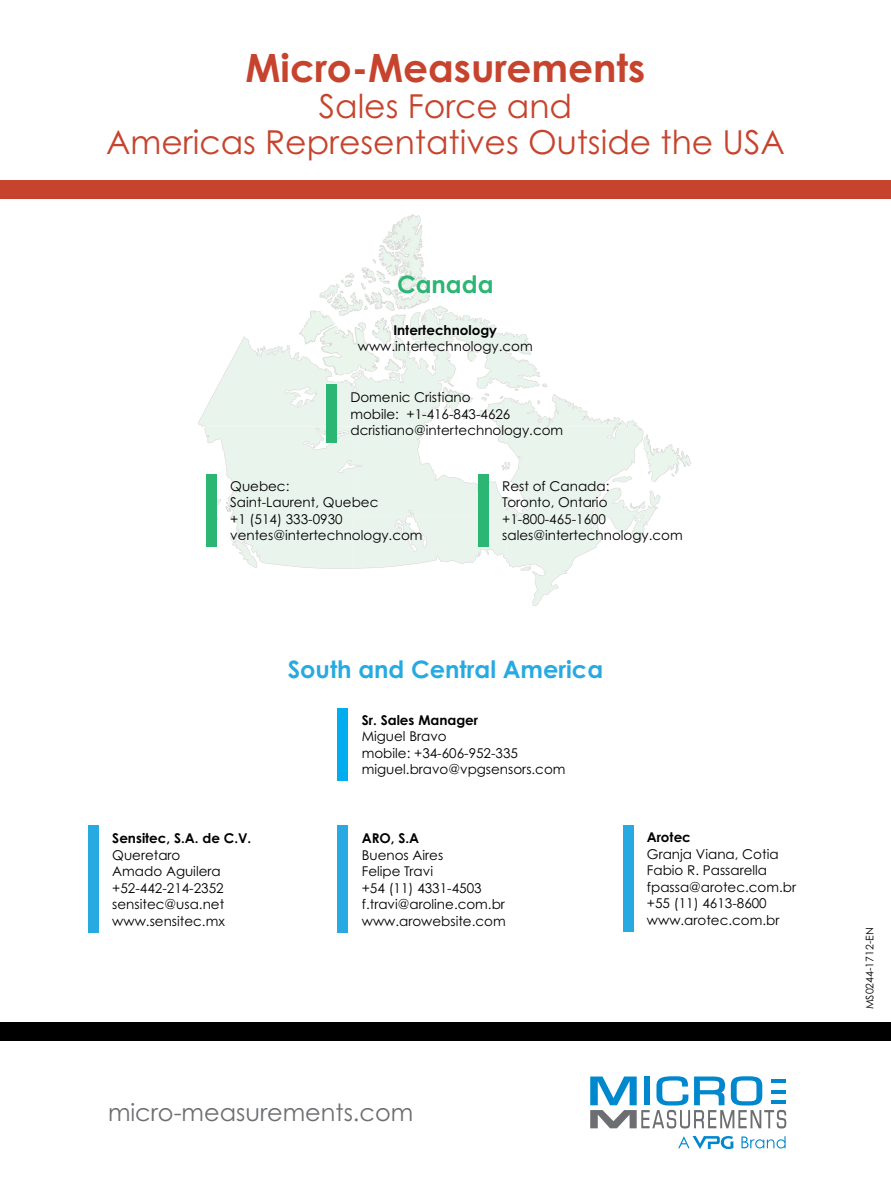
<style>
.page{position:relative;width:891px;height:1188px;background:#fff}
.page>*{position:absolute;margin:0;border:0;box-sizing:border-box;transform-origin:0 0}
.PL-prod-title{font:700 39px "Century Gothic Pro";color:#c6442e}
.PL-prod-subtitle{font:33px/36px "Century Gothic Pro";color:#c6442e;text-align:center}
.URL{font:24px "Century Gothic Pro";color:#6d6e71}
.Subtitle-reps-outsid{font:700 24px "Century Gothic Pro";color:#27aae1}
.Subtitle-reps-outsid-2{font:700 24px "Century Gothic Pro";color:#2bb673}
.Rep-Sales-2nd-Line{font:13.5px/16.5px "Century Gothic Pro";color:#000}
.Rep-Sales-3rd-Line_f{font:13.5px "Century Gothic Pro";color:#000}
.Rep-Sales-First-Line{font:700 13.5px "Century Gothic Pro";color:#000}
.Rep-Sales-3rd-Line_b{font:13.5px "Century Gothic Pro";color:#000}
.PL-prod-title-right{font:10.5px "Century Gothic Pro";color:#000}
.s1{font-weight:700}
</style>
<div class="page">
<svg style="left:678px;top:1136px;width:55px;height:13px"></svg>
<svg style="left:741px;top:1136px;width:45px;height:13px"></svg>
<svg style="left:590px;top:1076px;width:196px;height:53px"></svg>
<div style="left:0;top:180px;width:891px;height:19px;background:#c6442e"></div>
<div style="left:0;top:1022px;width:891px;height:19px;background:#000"></div>
<img style="left:401px;top:214px;width:12px;height:6px">
<img style="left:378px;top:220px;width:43px;height:40px">
<img style="left:362px;top:259px;width:12px;height:20px">
<svg style="left:198px;top:284px;width:463px;height:322px"></svg>
<img style="left:217px;top:502px;width:14px;height:10px">
<img style="left:630px;top:501px;width:15px;height:9px">
<div style="left:338px;top:708px;width:10px;height:73px;background:#00aeef"></div>
<div style="left:88px;top:825px;width:11px;height:107px;background:#27aae1"></div>
<div style="left:338px;top:825px;width:10px;height:107px;background:#27aae1"></div>
<div style="left:623px;top:825px;width:10px;height:106px;background:#27aae1"></div>
<div style="left:326px;top:385px;width:11px;height:58px;background:#2bb673"></div>
<div style="left:206px;top:474px;width:11px;height:73px;background:#2bb673"></div>
<div style="left:478px;top:474px;width:11px;height:73px;background:#2bb673"></div>
<p class="PL-prod-title" style="left:246px;top:43px;width:401px">Micro-Measurements</p>
<p class="PL-prod-subtitle" style="left:106px;top:87px;width:680px">Sales Force and<br>Americas Representatives Outside the USA</p>
<p class="Subtitle-reps-outsid-2" style="left:397px;top:269px;width:98px">Canada</p>
<p class="Rep-Sales-First-Line" style="left:393px;top:321px;width:105px">Intertechnology</p>
<p class="Rep-Sales-3rd-Line_b" style="left:358px;top:338px;width:176px">www.intertechnology.com</p>
<p class="Rep-Sales-3rd-Line_f" style="left:350px;top:389px;width:122px">Domenic Cristiano</p>
<p class="Rep-Sales-3rd-Line_f" style="left:350px;top:406px;width:162px">mobile: +1-416-843-4626</p>
<p class="Rep-Sales-3rd-Line_f" style="left:350px;top:422px;width:214px">dcristiano@intertechnology.com</p>
<p class="Rep-Sales-2nd-Line" style="left:230px;top:477px;width:194px">Quebec:<br>Saint-Laurent, Quebec<br>+1 (514) 333-0930 ventes@intertechnology.com</p>
<p class="Rep-Sales-2nd-Line" style="left:502px;top:477px;width:182px">Rest of Canada:<br>Toronto, Ontario +1-800-465-1600 sales@intertechnology.com</p>
<p class="Subtitle-reps-outsid" style="left:288px;top:654px;width:317px">South and Central America</p>
<p class="Rep-Sales-First-Line" style="left:112px;top:830px;width:140px">Sensitec, S.A. de C.V.</p>
<p class="Rep-Sales-2nd-Line" style="left:112px;top:846px;width:114px">Queretaro<br>Amado Aguilera +52-442-214-2352 sensitec@usa.net www.sensitec.mx</p>
<p class="Rep-Sales-First-Line" style="left:362px;top:712px;width:118px">Sr. Sales Manager</p>
<p class="Rep-Sales-2nd-Line" style="left:362px;top:728px;width:205px">Miguel Bravo<br>mobile: +34-606-952-335 miguel.bravo@vpgsensors.com</p>
<p class="Rep-Sales-2nd-Line" style="left:362px;top:830px;width:145px"><span class="s1">ARO, S.A<br></span>Buenos Aires<br>Felipe Travi<br>+54 (11) 4331-4503 f.travi@aroline.com.br www.arowebsite.com</p>
<p class="URL" style="left:108px;top:1097px;width:307px">micro-measurements.com</p>
<p class="Rep-Sales-2nd-Line" style="left:647px;top:829px;width:151px"><span class="s1">Arotec<br></span>Granja Viana, Cotia<br>Fabio R. Passarella fpassa@arotec.com.br +55 (11) 4613-8600 www.arotec.com.br</p>
<p class="PL-prod-title-right" style="left:863px;top:1009px;width:83px;rotate:-90deg">MS0244-1712-EN</p>
</div>
